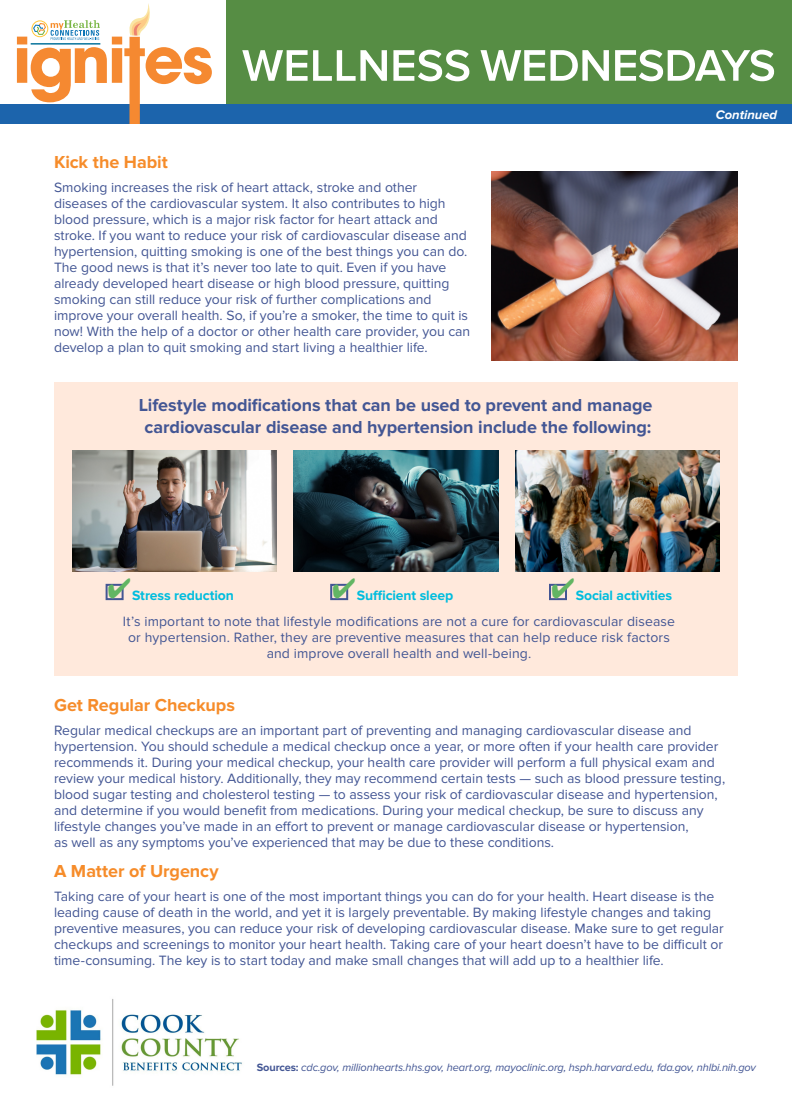
<style>
.page{position:relative;width:792px;height:1116px;background:#fff}
.page>*{position:absolute;margin:0;border:0;box-sizing:border-box;transform-origin:0 0}
.t1{font:700 18px/22px "Proxima Nova";letter-spacing:-.005em;color:#435694;text-align:center}
.t2{font:700 18px "Proxima Nova";letter-spacing:-.005em;color:#f68c2a}
.t3{font:14px/16px "Proxima Nova";color:#435694}
.t4{font:700 14px "Proxima Nova";letter-spacing:-.01em;color:#00bdde}
.t5{font:italic 700 12.9px "Proxima Nova";letter-spacing:.005em;color:#fff}
.t6{font:italic 11px "Proxima Nova";letter-spacing:-.01em;color:#435694}
.s1{font-weight:700;font-style:normal}
</style>
<div class="page">
<img style="left:36px;top:999px;width:206px;height:87px">
<div style="left:227px;top:0;width:565px;height:104px;background:#568d44"></div>
<div style="left:0;top:104px;width:792px;height:20px;background:#1c64ac"></div>
<svg style="left:17px;top:3px;width:195px;height:121px"></svg>
<svg style="left:242px;top:50px;width:145px;height:31px"></svg>
<svg style="left:393px;top:50px;width:76px;height:31px"></svg>
<svg style="left:480px;top:50px;width:65px;height:31px"></svg>
<svg style="left:551px;top:50px;width:58px;height:31px"></svg>
<svg style="left:615px;top:50px;width:159px;height:31px"></svg>
<img style="left:491px;top:172px;width:247px;height:188px">
<div style="left:54px;top:382px;width:684px;height:294px;background:#ffe9dc"></div>
<img style="left:73px;top:450px;width:204px;height:122px">
<img style="left:294px;top:450px;width:204px;height:122px">
<img style="left:515px;top:450px;width:204px;height:122px">
<svg style="left:105px;top:583px;width:19px;height:18px"></svg>
<svg style="left:330px;top:583px;width:19px;height:18px"></svg>
<svg style="left:549px;top:583px;width:18px;height:18px"></svg>
<p class="t2" style="left:54px;top:152px;width:115px">Kick the Habit</p>
<p class="t3" style="left:54px;top:180px;width:418px">Smoking increases the risk of heart attack, stroke and other diseases of the cardiovascular system. It also contributes to high blood pressure, which is a major risk factor for heart attack and stroke. If you want to reduce your risk of cardiovascular disease and hypertension, quitting smoking is one of the best things you can do.<br>The good news is that it’s never too late to quit. Even if you have already developed heart disease or high blood pressure, quitting smoking can still reduce your risk of further complications and improve your overall health. So, if you’re a smoker, the time to quit is now! With the help of a doctor or other health care provider, you can develop a plan to quit smoking and start living a healthier life.</p>
<p class="t1" style="left:139px;top:395px;width:515px">Lifestyle modifications that can be used to prevent and manage cardiovascular disease and hypertension include the following:</p>
<p class="t5" style="left:716px;top:108px;width:63px">Continued</p>
<p class="t4" style="left:132px;top:587px;width:103px">Stress reduction</p>
<p class="t4" style="left:357px;top:587px;width:98px">Sufficient sleep</p>
<p class="t4" style="left:576px;top:587px;width:98px">Social activities</p>
<p class="t3" style="left:123px;top:613px;width:554px;text-align:center">It’s important to note that lifestyle modifications are not a cure for cardiovascular disease or hypertension. Rather, they are preventive measures that can help reduce risk factors and improve overall health and well-being.</p>
<p class="t2" style="left:54px;top:695px;width:183px">Get Regular Checkups</p>
<p class="t3" style="left:54px;top:723px;width:673px">Regular medical checkups are an important part of preventing and managing cardiovascular disease and hypertension. You should schedule a medical checkup once a year, or more often if your health care provider recommends it. During your medical checkup, your health care provider will perform a full physical exam and review your medical history. Additionally, they may recommend certain tests — such as blood pressure testing, blood sugar testing and cholesterol testing — to assess your risk of cardiovascular disease and hypertension, and determine if you would benefit from medications. During your medical checkup, be sure to discuss any lifestyle changes you’ve made in an effort to prevent or manage cardiovascular disease or hypertension,<br>as well as any symptoms you’ve experienced that may be due to these conditions.</p>
<p class="t2" style="left:54px;top:861px;width:166px">A Matter of Urgency</p>
<p class="t3" style="left:54px;top:889px;width:671px">Taking care of your heart is one of the most important things you can do for your health. Heart disease is the leading cause of death in the world, and yet it is largely preventable. By making lifestyle changes and taking preventive measures, you can reduce your risk of developing cardiovascular disease. Make sure to get regular checkups and screenings to monitor your heart health. Taking care of your heart doesn’t have to be difficult or time-consuming. The key is to start today and make small changes that will add up to a healthier life.</p>
<p class="t6" style="left:257px;top:1062px;width:501px"><span class="s1">Sources:</span> cdc.gov, millionhearts.hhs.gov, heart.org, mayoclinic.org, hsph.harvard.edu, fda.gov, nhlbi.nih.gov</p>
</div>
